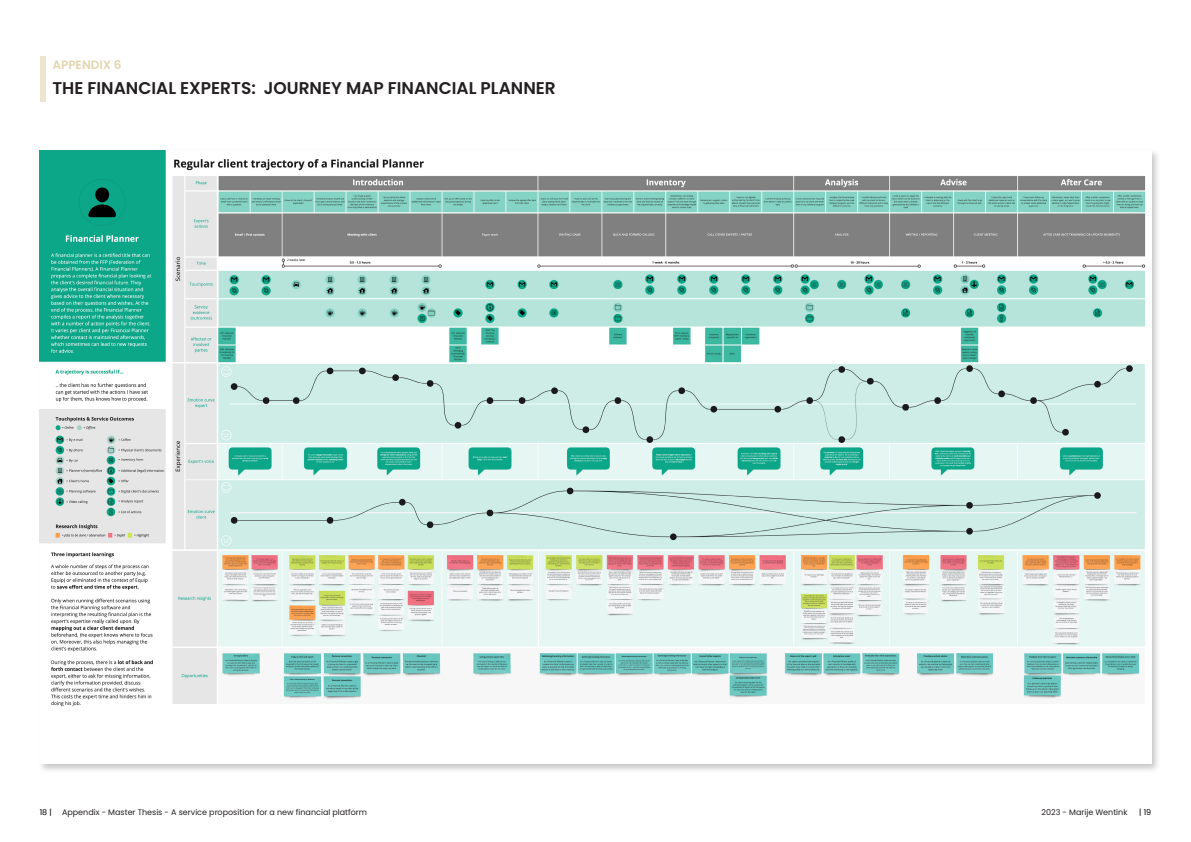
<style>
.page{position:relative;width:1191px;height:842px;background:#fff}
.page>*{position:absolute;margin:0;border:0;box-sizing:border-box;transform-origin:0 0}
.t1{font:600 17px "Poppins";color:#231f20}
.t2{font:600 12px "Poppins";color:#e3d5af}
.t3{font:8px "Poppins";color:#231f20}
.t4{font:8px "Poppins";color:#000001}
</style>
<div class="page">
<div style="left:40px;top:57px;width:5px;height:45px;background:#ece5d0"></div>
<div style="left:38px;top:148px;width:1123px;height:626px;background:#231f20;opacity:.25"></div>
<img style="left:40px;top:150px;width:1111px;height:614px">
<p class="t2" style="left:52px;top:58px;width:71px">APPENDIX 6</p>
<p class="t1" style="left:52px;top:79px;width:505px">THE FINANCIAL EXPERTS: JOURNEY MAP FINANCIAL PLANNER</p>
<p class="t4" style="left:40px;top:807px;width:14px">18 |</p>
<p class="t3" style="left:62px;top:807px;width:306px">Appendix - Master Thesis - A service proposition for a new financial platform</p>
<p class="t3" style="left:1041px;top:807px;width:87px">2023 - Marije Wentink</p>
<p class="t4" style="left:1139px;top:807px;width:14px">| 19</p>
</div>
